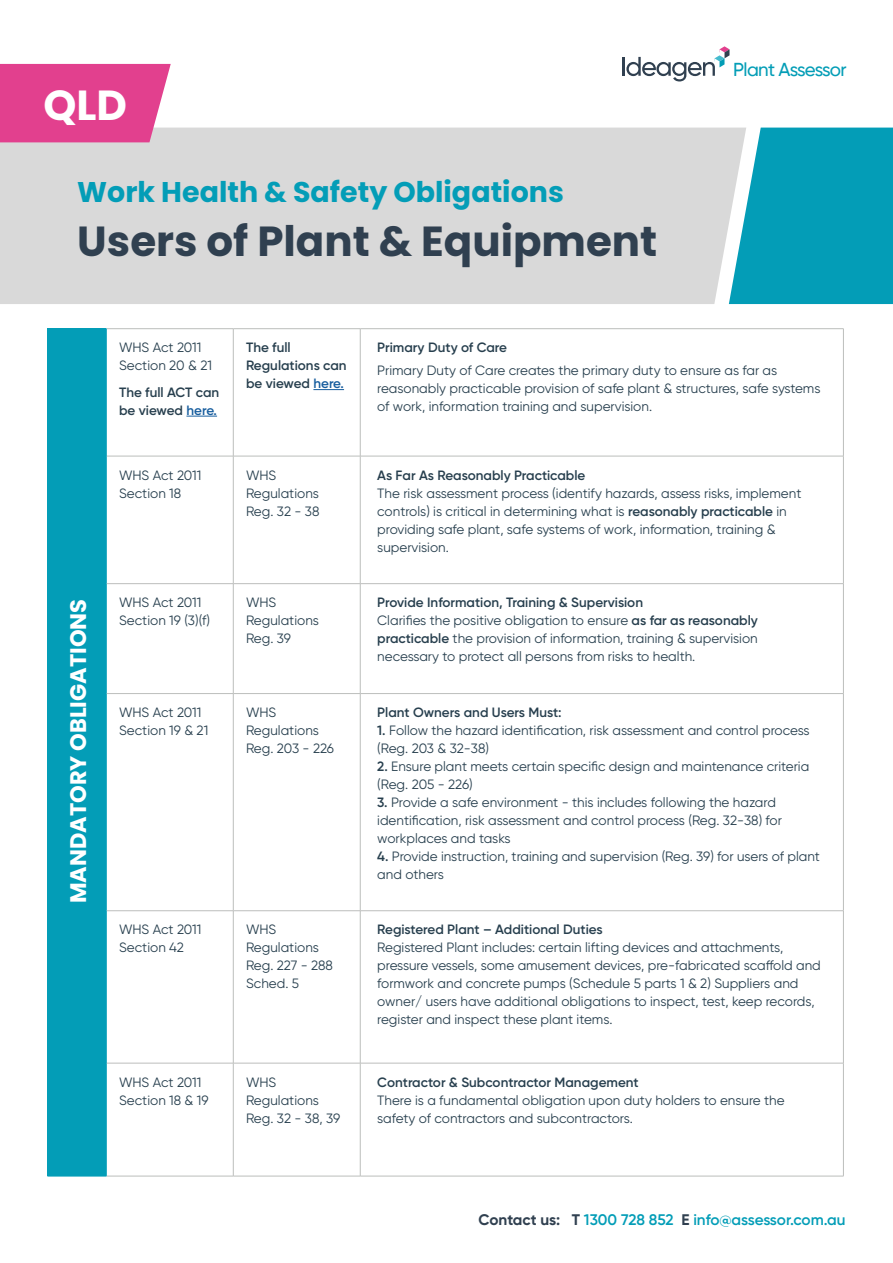
<style>
.page{position:relative;width:893px;height:1263px;background:#fff}
.page>*{position:absolute;margin:0;border:0;box-sizing:border-box;transform-origin:0 0}
.Titles_Blue{font:700 42px "Poppins";color:#304050}
.Titles_Blue-2{font:700 42px "Poppins";color:#fff}
.Titles_Blue-3{font:700 28.5px "Poppins";color:#039db7}
.Titles_Blue-4{font:700 22.5px "Poppins";color:#fff}
.t1{font:500 18.75px "Gilroy";letter-spacing:-.04em;color:#039db6}
.Paragraph_Black{font:600 15.3px "Gilroy";letter-spacing:-.005em;color:#039db7}
.Paragraph_Black-2{font:13.5px/18px "Gilroy";color:#273f4e}
.Paragraph_Black-3{font:600 13.5px/18px "Gilroy";color:#273f4e}
.s1{color:#175d9e}
.s2{font-weight:600}
.s3{font-weight:700;color:#304050}
</style>
<div class="page">
<div style="left:0;top:128px;width:729px;height:176px;background:#d9d9d9"></div>
<div style="left:0;top:64px;width:171px;height:78px;background:#e2408e"></div>
<svg style="left:729px;top:128px;width:164px;height:176px;background:#1aa5bc"></svg>
<hr style="left:622px;top:57px;width:3px;height:19px;background:#304050">
<svg style="left:626px;top:46px;width:103px;height:35px"></svg>
<div style="left:48px;top:329px;width:58px;height:847px;background:#039db7"></div>
<hr style="left:107px;top:328px;width:126px;height:1px;background:#bcbebc">
<hr style="left:233px;top:328px;width:127px;height:1px;background:#bcbebc">
<hr style="left:233px;top:329px;width:1px;height:127px;background:#bcbebc">
<hr style="left:360px;top:328px;width:484px;height:1px;background:#bcbebc">
<hr style="left:360px;top:329px;width:1px;height:127px;background:#bcbebc">
<hr style="left:843px;top:329px;width:1px;height:127px;background:#bcbebc">
<hr style="left:107px;top:456px;width:126px;height:1px;background:#bcbebc">
<hr style="left:233px;top:456px;width:127px;height:1px;background:#bcbebc">
<hr style="left:233px;top:456px;width:1px;height:127px;background:#bcbebc">
<hr style="left:360px;top:456px;width:484px;height:1px;background:#bcbebc">
<hr style="left:360px;top:456px;width:1px;height:127px;background:#bcbebc">
<hr style="left:843px;top:456px;width:1px;height:127px;background:#bcbebc">
<hr style="left:107px;top:583px;width:126px;height:1px;background:#bcbebc">
<hr style="left:233px;top:583px;width:127px;height:1px;background:#bcbebc">
<hr style="left:233px;top:584px;width:1px;height:109px;background:#bcbebc">
<hr style="left:360px;top:583px;width:484px;height:1px;background:#bcbebc">
<hr style="left:360px;top:584px;width:1px;height:109px;background:#bcbebc">
<hr style="left:843px;top:584px;width:1px;height:109px;background:#bcbebc">
<hr style="left:107px;top:693px;width:126px;height:1px;background:#bcbebc">
<hr style="left:233px;top:693px;width:127px;height:1px;background:#bcbebc">
<hr style="left:233px;top:694px;width:1px;height:216px;background:#bcbebc">
<hr style="left:360px;top:693px;width:484px;height:1px;background:#bcbebc">
<hr style="left:360px;top:694px;width:1px;height:216px;background:#bcbebc">
<hr style="left:843px;top:694px;width:1px;height:216px;background:#bcbebc">
<hr style="left:107px;top:910px;width:126px;height:1px;background:#bcbebc">
<hr style="left:233px;top:910px;width:127px;height:1px;background:#bcbebc">
<hr style="left:233px;top:911px;width:1px;height:152px;background:#bcbebc">
<hr style="left:360px;top:910px;width:484px;height:1px;background:#bcbebc">
<hr style="left:360px;top:911px;width:1px;height:152px;background:#bcbebc">
<hr style="left:843px;top:911px;width:1px;height:152px;background:#bcbebc">
<hr style="left:107px;top:1063px;width:126px;height:1px;background:#bcbebc">
<hr style="left:233px;top:1063px;width:127px;height:1px;background:#bcbebc">
<hr style="left:233px;top:1063px;width:1px;height:113px;background:#bcbebc">
<hr style="left:360px;top:1063px;width:484px;height:1px;background:#bcbebc">
<hr style="left:360px;top:1063px;width:1px;height:113px;background:#bcbebc">
<hr style="left:843px;top:1063px;width:1px;height:113px;background:#bcbebc">
<hr style="left:107px;top:1176px;width:126px;height:1px;background:#bcbebc">
<hr style="left:233px;top:1176px;width:127px;height:1px;background:#bcbebc">
<hr style="left:360px;top:1176px;width:484px;height:1px;background:#bcbebc">
<hr style="left:47px;top:328px;width:60px;height:1px;background:#039db7">
<hr style="left:47px;top:329px;width:1px;height:127px;background:#039db7">
<hr style="left:106px;top:329px;width:1px;height:127px;background:#039db7">
<hr style="left:47px;top:456px;width:1px;height:128px;background:#039db7">
<hr style="left:106px;top:456px;width:1px;height:128px;background:#039db7">
<hr style="left:47px;top:584px;width:1px;height:109px;background:#039db7">
<hr style="left:106px;top:584px;width:1px;height:109px;background:#039db7">
<hr style="left:47px;top:693px;width:1px;height:218px;background:#039db7">
<hr style="left:106px;top:693px;width:1px;height:218px;background:#039db7">
<hr style="left:47px;top:911px;width:1px;height:152px;background:#039db7">
<hr style="left:106px;top:911px;width:1px;height:152px;background:#039db7">
<hr style="left:47px;top:1063px;width:1px;height:113px;background:#039db7">
<hr style="left:106px;top:1063px;width:1px;height:113px;background:#039db7">
<hr style="left:47px;top:1176px;width:60px;height:1px;background:#039db7">
<hr style="left:186px;top:416px;width:31px;height:1px;background:#175d9e">
<hr style="left:313px;top:389px;width:31px;height:1px;background:#175d9e">
<p class="Titles_Blue-2" style="left:43px;top:81px;width:85px">QLD</p>
<p class="Titles_Blue-3" style="left:77px;top:176px;width:488px">Work Health &amp; Safety Obligations</p>
<p class="Titles_Blue" style="left:77px;top:217px;width:581px">Users of Plant &amp; Equipment</p>
<p class="t1" style="left:733px;top:58px;width:115px">Plant Assessor</p>
<p class="Paragraph_Black-2" style="left:119px;top:338px;width:94px">WHS Act 2011<br>Section 20 &amp; 21</p>
<p class="Paragraph_Black-3" style="left:119px;top:383px;width:102px">The full ACT can be viewed <span class="s1">here.</span></p>
<p class="Paragraph_Black-3" style="left:246px;top:338px;width:102px">The full<br>Regulations can be viewed <span class="s1">here.</span></p>
<p class="Paragraph_Black-3" style="left:377px;top:338px;width:131px">Primary Duty of Care</p>
<p class="Paragraph_Black-2" style="left:377px;top:361px;width:445px">Primary Duty of Care creates the primary duty to ensure as far as reasonably practicable provision of safe plant &amp; structures, safe systems of work, information training and supervision.</p>
<p class="Titles_Blue-4" style="left:65px;top:903px;width:306px;rotate:-90deg">MANDATORY OBLIGATIONS</p>
<p class="Paragraph_Black-2" style="left:119px;top:466px;width:84px">WHS Act 2011<br>Section 18</p>
<p class="Paragraph_Black-2" style="left:246px;top:466px;width:75px">WHS<br>Regulations<br>Reg. 32 - 38</p>
<p class="Paragraph_Black-2" style="left:377px;top:466px;width:426px"><span class="s2">As Far As Reasonably Practicable<br></span>The risk assessment process (identify hazards, assess risks, implement controls) is critical in determining what is <span class="s2">reasonably practicable</span> in providing safe plant, safe systems of work, information, training &amp; supervision.</p>
<p class="Paragraph_Black-2" style="left:119px;top:593px;width:93px">WHS Act 2011<br>Section 19 (3)(f)</p>
<p class="Paragraph_Black-2" style="left:246px;top:593px;width:74px">WHS<br>Regulations<br>Reg. 39</p>
<p class="Paragraph_Black-2" style="left:377px;top:593px;width:382px"><span class="s2">Provide Information, Training &amp; Supervision<br></span>Clarifies the positive obligation to ensure <span class="s2">as far as reasonably practicable</span> the provision of information, training &amp; supervision necessary to protect all persons from risks to health.</p>
<p class="Paragraph_Black-2" style="left:119px;top:703px;width:91px">WHS Act 2011<br>Section 19 &amp; 21</p>
<p class="Paragraph_Black-2" style="left:246px;top:703px;width:90px">WHS<br>Regulations<br>Reg. 203 - 226</p>
<p class="Paragraph_Black-3" style="left:377px;top:703px;width:186px">Plant Owners and Users Must:</p>
<p class="Paragraph_Black-2" style="left:377px;top:721px;width:434px"><span class="s2">1.</span> Follow the hazard identification, risk assessment and control process (Reg. 203 &amp; 32-38)</p>
<p class="Paragraph_Black-2" style="left:377px;top:757px;width:434px"><span class="s2">2.</span> Ensure plant meets certain specific design and maintenance criteria (Reg. 205 - 226)</p>
<p class="Paragraph_Black-2" style="left:377px;top:793px;width:406px"><span class="s2">3.</span> Provide a safe environment - this includes following the hazard identification, risk assessment and control process (Reg. 32-38) for workplaces and tasks</p>
<p class="Paragraph_Black-2" style="left:377px;top:847px;width:444px"><span class="s2">4.</span> Provide instruction, training and supervision (Reg. 39) for users of plant and others</p>
<p class="Paragraph_Black-2" style="left:119px;top:920px;width:84px">WHS Act 2011<br>Section 42</p>
<p class="Paragraph_Black-2" style="left:246px;top:920px;width:88px">WHS<br>Regulations<br>Reg. 227 - 288<br>Sched. 5</p>
<p class="Paragraph_Black-2" style="left:377px;top:920px;width:445px"><span class="s2">Registered Plant – Additional Duties<br></span>Registered Plant includes: certain lifting devices and attachments, pressure vessels, some amusement devices, pre-fabricated scaffold and formwork and concrete pumps (Schedule 5 parts 1 &amp; 2) Suppliers and owner/ users have additional obligations to inspect, test, keep records, register and inspect these plant items.</p>
<p class="Paragraph_Black-2" style="left:119px;top:1073px;width:91px">WHS Act 2011<br>Section 18 &amp; 19</p>
<p class="Paragraph_Black-2" style="left:246px;top:1073px;width:96px">WHS<br>Regulations<br>Reg. 32 - 38, 39</p>
<p class="Paragraph_Black-2" style="left:377px;top:1073px;width:409px"><span class="s2">Contractor &amp; Subcontractor Management<br></span>There is a fundamental obligation upon duty holders to ensure the safety of contractors and subcontractors.</p>
<p class="Paragraph_Black" style="left:478px;top:1210px;width:369px"><span class="s3">Contact us: T</span> 1300 728 852 <span class="s3">E</span> info@assessor.com.au</p>
</div>
